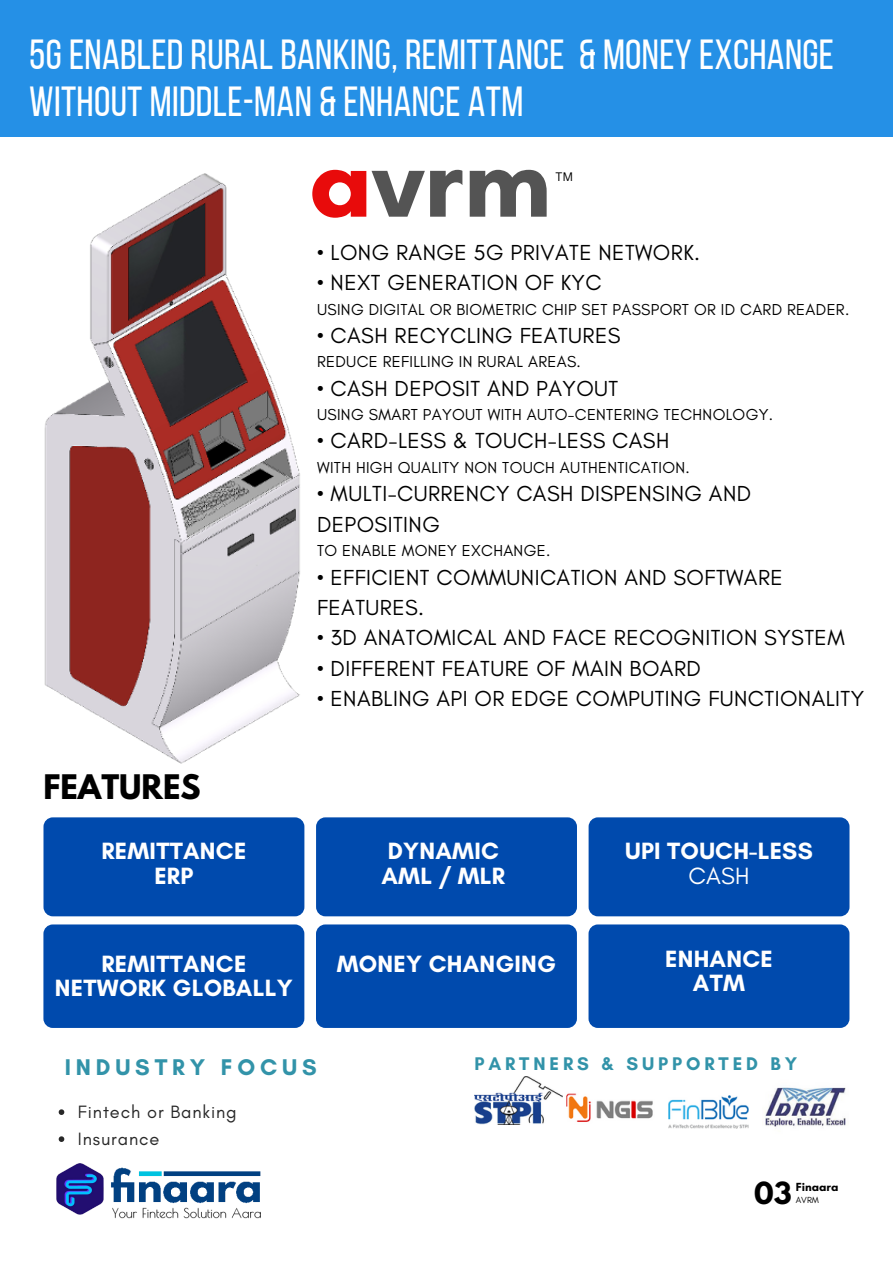
<style>
.page{position:relative;width:893px;height:1264px;background:#fff}
.page>*{position:absolute;margin:0;border:0;box-sizing:border-box;transform-origin:0 0}
.t1{font:700 103.95px "Glacial Indifference";color:#545454}
.t2{font:42px/46px "Bebas Neue";letter-spacing:.01em;color:#fff}
.t3{font:700 30px "League Spartan";color:#000}
.t4{font:700 27px "League Spartan";color:#000}
.t5{font:700 24px/24.8px "Glacial Indifference";letter-spacing:.01em;color:#fff;text-align:center}
.t6{font:24px "Glacial Indifference";color:#fff}
.t7{font:700 23.1px "Glacial Indifference";letter-spacing:.21em;color:#3293a9}
.t8{font:22.2px/30.3px "Glacial Indifference";letter-spacing:.02em;color:#000}
.t9{font:700 18.6px "Glacial Indifference";letter-spacing:.21em;color:#3293a9}
.t10{font:18.15px/27px "Glacial Indifference";letter-spacing:.05em;color:#282828}
.t11{font:16.2px "Glacial Indifference";letter-spacing:.02em;color:#000}
.t12{font:700 12px "Glacial Indifference";color:#000}
.t13{font:12px "Canva Sans";color:#000}
.t14{font:9px "Glacial Indifference";color:#000}
.s1{color:#e80b0b}
</style>
<div class="page">
<div style="left:0;top:0;width:892px;height:1262px;background:#2590e6"></div>
<div style="left:0;top:138px;width:892px;height:1124px;background:#fff"></div>
<img style="left:56px;top:1163px;width:48px;height:51px">
<img style="left:111px;top:1167px;width:150px;height:52px">
<img style="left:474px;top:1076px;width:88px;height:48px">
<img style="left:566px;top:1093px;width:87px;height:29px">
<img style="left:668px;top:1095px;width:80px;height:33px">
<img style="left:764px;top:1087px;width:82px;height:40px">
<img style="left:0;top:137px;width:527px;height:627px">
<svg style="left:59px;top:1109px;width:5px;height:5px"></svg>
<svg style="left:59px;top:1136px;width:5px;height:5px"></svg>
<div style="left:43px;top:817px;width:261px;height:99px;background:#004aad;border-radius:9px"></div>
<div style="left:316px;top:817px;width:261px;height:99px;background:#004aad;border-radius:9px"></div>
<div style="left:588px;top:817px;width:261px;height:99px;background:#004aad;border-radius:9px"></div>
<div style="left:43px;top:924px;width:261px;height:103px;background:#004aad;border-radius:9px"></div>
<div style="left:316px;top:924px;width:261px;height:103px;background:#004aad;border-radius:9px"></div>
<div style="left:588px;top:924px;width:261px;height:103px;background:#004aad;border-radius:9px"></div>
<h2 class="t2" style="left:29px;top:36px;width:806px">5G ENABLED RURAL BANKING, REMITTANCE &amp; MONEY EXCHANGE<br>WITHOUT MIDDLE-MAN &amp; ENHANCE ATM</h2>
<h1 class="t1" style="left:308px;top:118px;width:244px"><span class="s1">a</span>vrm</h1>
<p class="t13" style="left:555px;top:168px;width:19px">TM</p>
<h3 class="t3" style="left:43px;top:771px;width:158px">FEATURES</h3>
<p class="t8" style="left:317px;top:236px;width:384px">• LONG RANGE 5G PRIVATE NETWORK.</p>
<p class="t8" style="left:317px;top:267px;width:286px">• NEXT GENERATION OF KYC</p>
<p class="t11" style="left:317px;top:299px;width:533px">USING DIGITAL OR BIOMETRIC CHIP SET PASSPORT OR ID CARD READER.</p>
<p class="t8" style="left:317px;top:320px;width:305px">• CASH RECYCLING FEATURES</p>
<p class="t11" style="left:317px;top:352px;width:265px">REDUCE REFILLING IN RURAL AREAS.</p>
<p class="t8" style="left:317px;top:372px;width:303px">• CASH DEPOSIT AND PAYOUT</p>
<p class="t11" style="left:317px;top:405px;width:457px">USING SMART PAYOUT WITH AUTO-CENTERING TECHNOLOGY.</p>
<p class="t8" style="left:317px;top:425px;width:354px">• CARD-LESS &amp; TOUCH-LESS CASH</p>
<p class="t11" style="left:317px;top:458px;width:374px">WITH HIGH QUALITY NON TOUCH AUTHENTICATION.</p>
<p class="t8" style="left:317px;top:478px;width:435px">• MULTI-CURRENCY CASH DISPENSING AND<br>DEPOSITING</p>
<p class="t11" style="left:317px;top:541px;width:235px">TO ENABLE MONEY EXCHANGE.</p>
<p class="t8" style="left:317px;top:561px;width:467px">• EFFICIENT COMMUNICATION AND SOFTWARE<br>FEATURES.</p>
<p class="t8" style="left:317px;top:622px;width:529px">• 3D ANATOMICAL AND FACE RECOGNITION SYSTEM</p>
<p class="t8" style="left:317px;top:652px;width:385px">• DIFFERENT FEATURE OF MAIN BOARD</p>
<p class="t8" style="left:317px;top:683px;width:548px">• ENABLING API OR EDGE COMPUTING FUNCTIONALITY</p>
<p class="t5" style="left:101px;top:838px;width:146px">REMITTANCE<br>ERP</p>
<p class="t5" style="left:381px;top:838px;width:125px;text-align:left">DYNAMIC<br>AML / MLR</p>
<p class="t5" style="left:625px;top:838px;width:189px">UPI TOUCH-LESS</p>
<p class="t6" style="left:688px;top:861px;width:63px">CASH</p>
<p class="t5" style="left:55px;top:950px;width:239px">REMITTANCE<br>NETWORK GLOBALLY</p>
<p class="t5" style="left:336px;top:950px;width:221px">MONEY CHANGING</p>
<p class="t5" style="left:665px;top:945px;width:109px">ENHANCE<br>ATM</p>
<p class="t7" style="left:65px;top:1053px;width:253px">INDUSTRY FOCUS</p>
<p class="t9" style="left:474px;top:1052px;width:324px">PARTNERS &amp; SUPPORTED BY</p>
<p class="t10" style="left:78px;top:1098px;width:160px">Fintech or Banking<br>Insurance</p>
<p class="t4" style="left:754px;top:1179px;width:39px">03</p>
<p class="t12" style="left:795px;top:1179px;width:44px">Finaara</p>
<p class="t14" style="left:795px;top:1194px;width:25px">AVRM</p>
</div>
